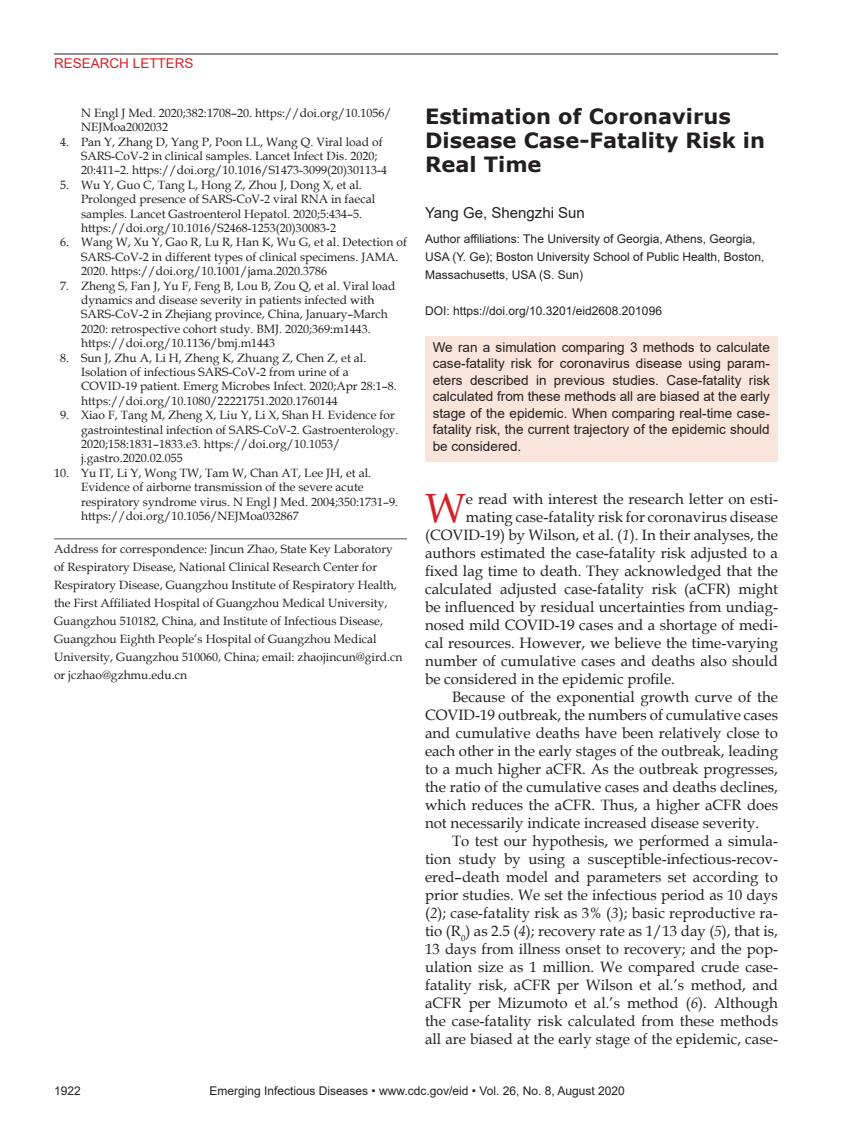
<style>
.page{position:relative;width:851px;height:1134px;background:#fff}
.page>*{position:absolute;margin:0;border:0;box-sizing:border-box;transform-origin:0 0}
.Drop_Cap{font:40.8px "Book Antiqua";color:#d1232a}
.Article_Title{font:700 21px/24px "Verdana";color:#231f20}
.Body_Text{font:15px/18px "Book Antiqua";color:#231f20;text-align:justify}
.Drop_Cap-2{font:15px "Book Antiqua";color:#231f20}
.Authors{font:15px "Arial";color:#231f20}
.Abstract{font:13.5px/16.5px "Arial";color:#231f20;text-align:justify}
.t1{font:13.5px "Arial";color:#d1232a}
.References{font:12px/14.4px "Book Antiqua";color:#231f20}
.Correspondence{font:12px/18px "Book Antiqua";color:#231f20}
.Affiliations{font:12px/18px "Arial";color:#231f20}
.DOI{font:12px "Arial";color:#231f20}
.s1{font-style:italic}
</style>
<div class="page">
<hr style="left:54px;top:54px;width:724px;height:1px;background:#231f20">
<hr style="left:54px;top:538px;width:353px;height:1px;background:#636366">
<div style="left:425px;top:336px;width:352px;height:126px;background:#f9e5dc"></div>
<p class="t1" style="left:54px;top:54px;width:141px">RESEARCH LETTERS</p>
<p class="References" style="left:81px;top:105px;width:312px">N Engl J Med. 2020;382:1708–20. https://doi.org/10.1056/<br>NEJMoa2002032</p>
<p class="References" style="left:81px;top:134px;width:307px;text-indent:-21px">4. Pan Y, Zhang D, Yang P, Poon LL, Wang Q. Viral load of<br>SARS-CoV-2 in clinical samples. Lancet Infect Dis. 2020;<br>20:411–2. https://doi.org/10.1016/S1473-3099(20)30113-4</p>
<p class="References" style="left:81px;top:177px;width:296px;text-indent:-21px">5. Wu Y, Guo C, Tang L, Hong Z, Zhou J, Dong X, et al.<br>Prolonged presence of SARS-CoV-2 viral RNA in faecal samples. Lancet Gastroenterol Hepatol. 2020;5:434–5. https://doi.org/10.1016/S2468-1253(20)30083-2</p>
<p class="References" style="left:81px;top:235px;width:327px;text-indent:-21px">6. Wang W, Xu Y, Gao R, Lu R, Han K, Wu G, et al. Detection of<br>SARS-CoV-2 in different types of clinical specimens. JAMA.<br>2020. https://doi.org/10.1001/jama.2020.3786</p>
<p class="References" style="left:81px;top:278px;width:316px;text-indent:-21px">7. Zheng S, Fan J, Yu F, Feng B, Lou B, Zou Q, et al. Viral load dynamics and disease severity in patients infected with SARS-CoV-2 in Zhejiang province, China, January–March 2020: retrospective cohort study. BMJ. 2020;369:m1443. https://doi.org/10.1136/bmj.m1443</p>
<p class="References" style="left:81px;top:350px;width:317px;text-indent:-21px">8. Sun J, Zhu A, Li H, Zheng K, Zhuang Z, Chen Z, et al.<br>Isolation of infectious SARS-CoV-2 from urine of a COVID-19 patient. Emerg Microbes Infect. 2020;Apr 28:1–8. https://doi.org/10.1080/22221751.2020.1760144</p>
<p class="References" style="left:81px;top:408px;width:319px;text-indent:-21px">9. Xiao F, Tang M, Zheng X, Liu Y, Li X, Shan H. Evidence for gastrointestinal infection of SARS-CoV-2. Gastroenterology.<br>2020;158:1831–1833.e3. https://doi.org/10.1053/ j.gastro.2020.02.055</p>
<p class="References" style="left:81px;top:465px;width:318px;text-indent:-27px">10. Yu IT, Li Y, Wong TW, Tam W, Chan AT, Lee JH, et al.<br>Evidence of airborne transmission of the severe acute respiratory syndrome virus. N Engl J Med. 2004;350:1731–9. https://doi.org/10.1056/NEJMoa032867</p>
<p class="Correspondence" style="left:54px;top:540px;width:350px">Address for correspondence: Jincun Zhao, State Key Laboratory of Respiratory Disease, National Clinical Research Center for Respiratory Disease, Guangzhou Institute of Respiratory Health, the First Affiliated Hospital of Guangzhou Medical University, Guangzhou 510182, China, and Institute of Infectious Disease, Guangzhou Eighth People’s Hospital of Guangzhou Medical University, Guangzhou 510060, China; email: zhaojincun@gird.cn or jczhao@gzhmu.edu.cn</p>
<p class="Article_Title" style="left:425px;top:104px;width:341px">Estimation of Coronavirus<br>Disease Case-Fatality Risk in<br>Real Time</p>
<p class="Authors" style="left:425px;top:203px;width:161px">Yang Ge, Shengzhi Sun</p>
<p class="Affiliations" style="left:425px;top:230px;width:341px">Author affiliations: The University of Georgia, Athens, Georgia,<br>USA (Y. Ge); Boston University School of Public Health, Boston,<br>Massachusetts, USA (S. Sun)</p>
<p class="DOI" style="left:425px;top:303px;width:238px">DOI: https://doi.org/10.3201/eid2608.201096</p>
<p class="Abstract" style="left:432px;top:339px;width:338px">We ran a simulation comparing 3 methods to calculate case-fatality risk for coronavirus disease using param&shy;eters described in previous studies. Case-fatality risk calculated from these methods all are biased at the early stage of the epidemic. When comparing real-time case&shy;fatality risk, the current trajectory of the epidemic should be considered.</p>
<p class="Drop_Cap" style="left:425px;top:480px;width:42px">W</p>
<p class="Drop_Cap-2" style="left:466px;top:489px;width:314px">e read with interest the research letter on esti-</p>
<p class="Drop_Cap-2" style="left:466px;top:507px;width:314px">mating case-fatality risk for coronavirus disease</p>
<p class="Drop_Cap-2" style="left:425px;top:525px;width:354px">(COVID-19) by Wilson, et al. (<span class="s1">1</span>). In their analyses, the</p>
<p class="Drop_Cap-2" style="left:425px;top:543px;width:354px">authors estimated the case-fatality risk adjusted to a</p>
<p class="Drop_Cap-2" style="left:425px;top:561px;width:354px">fixed lag time to death. They acknowledged that the</p>
<p class="Drop_Cap-2" style="left:425px;top:579px;width:354px">calculated adjusted case-fatality risk (aCFR) might</p>
<p class="Drop_Cap-2" style="left:425px;top:597px;width:354px">be influenced by residual uncertainties from undiag-</p>
<p class="Drop_Cap-2" style="left:425px;top:615px;width:354px">nosed mild COVID-19 cases and a shortage of medi-</p>
<p class="Drop_Cap-2" style="left:425px;top:633px;width:354px">cal resources. However, we believe the time-varying</p>
<p class="Drop_Cap-2" style="left:425px;top:651px;width:354px">number of cumulative cases and deaths also should</p>
<p class="Drop_Cap-2" style="left:425px;top:669px;width:251px">be considered in the epidemic profile.</p>
<p class="Body_Text" style="left:425px;top:688px;width:354px;text-indent:27px">Because of the exponential growth curve of the COVID-19 outbreak, the numbers of cumulative cases and cumulative deaths have been relatively close to each other in the early stages of the outbreak, leading to a much higher aCFR. As the outbreak progresses, the ratio of the cumulative cases and deaths declines, which reduces the aCFR. Thus, a higher aCFR does not necessarily indicate increased disease severity.</p>
<p class="Body_Text" style="left:425px;top:832px;width:354px;text-indent:27px">To test our hypothesis, we performed a simula&shy;tion study by using a susceptible-infectious-recov&shy;ered–death model and parameters set according to prior studies. We set the infectious period as 10 days (<span class="s1">2</span>); case-fatality risk as 3% (<span class="s1">3</span>); basic reproductive ra&shy;tio (R<sub>0</sub>) as 2.5 (<span class="s1">4</span>); recovery rate as 1/13 day (<span class="s1">5</span>), that is, 13 days from illness onset to recovery; and the pop&shy;ulation size as 1 million. We compared crude case&shy;fatality risk, aCFR per Wilson et al.’s method, and aCFR per Mizumoto et al.’s method (<span class="s1">6</span>). Although the case-fatality risk calculated from these methods all are biased at the early stage of the epidemic, case-</p>
<p class="Affiliations" style="left:54px;top:1082px;width:28px">1922</p>
<p class="Affiliations" style="left:209px;top:1082px;width:417px">Emerging Infectious Diseases • www.cdc.gov/eid • Vol. 26, No. 8, August 2020</p>
</div>
